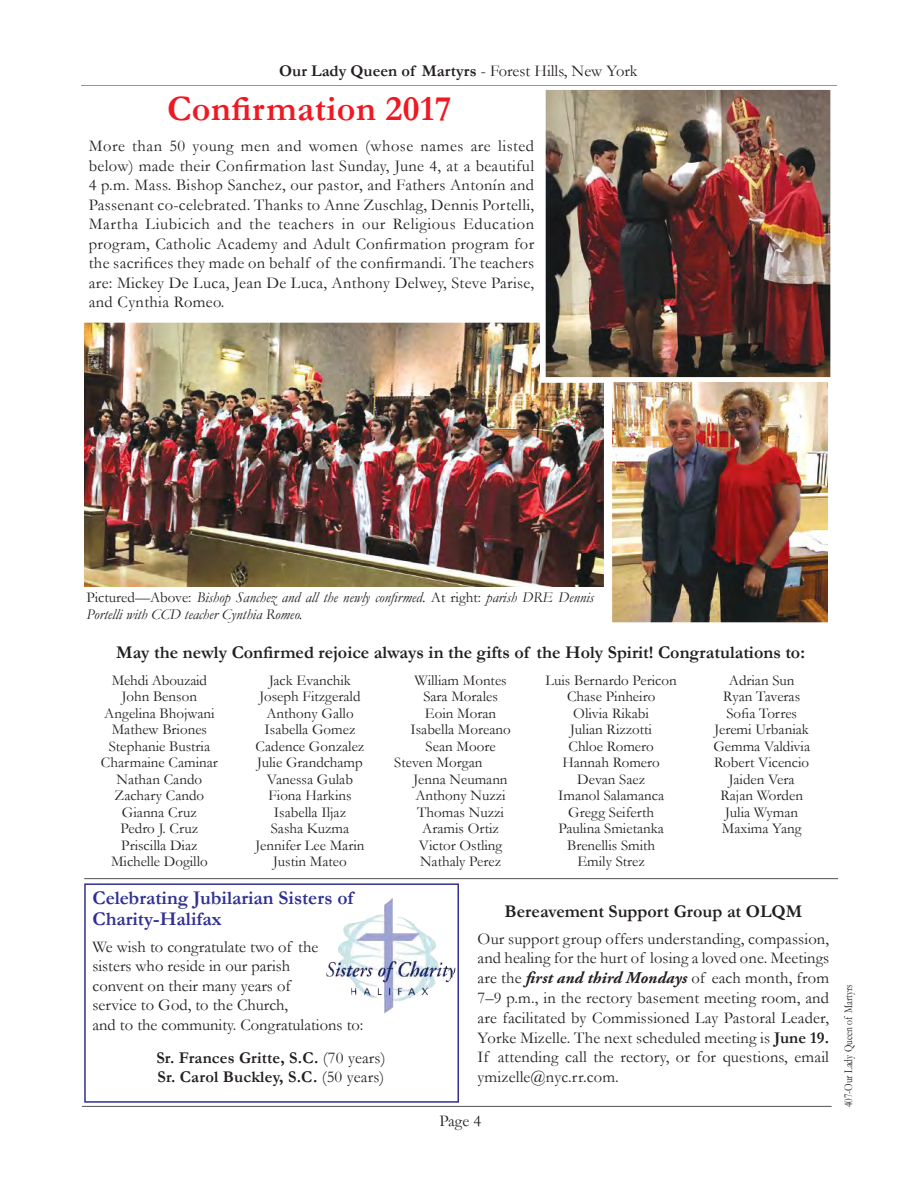
<style>
.page{position:relative;width:918px;height:1188px;background:#fff}
.page>*{position:absolute;margin:0;border:0;box-sizing:border-box;transform-origin:0 0}
.t1{font:700 36px "Garamond";letter-spacing:.01em;color:#ef1923}
.t2{font:700 19.5px/21px "Garamond";color:#313092}
.t3{font:700 18px "Garamond";color:#241f1f}
.t4{font:16.5px/19.5px "Garamond";color:#241f1f;text-align:justify}
.t5{font:700 16.5px/19.5px "Garamond";letter-spacing:.01em;color:#241f1f}
.t6{font:15px/16.5px "Garamond";color:#241f1f;text-align:center}
.t7{font:italic 15px/16.5px "Garamond";color:#241f1f}
.t8{font:12px "Garamond";color:#241f1f;scale:.8 1}
.s1{font-weight:400}
.s2{font-style:normal}
.s3{font-family:"Adobe Garamond Pro";font-weight:700;font-style:italic}
.s4{font-weight:700}
</style>
<div class="page">
<img style="left:85px;top:324px;width:518px;height:262px">
<div style="left:80px;top:319px;width:528px;height:289px;border:4px solid #fff"></div>
<img style="left:547px;top:91px;width:282px;height:285px">
<div style="left:540px;top:84px;width:296px;height:299px;border:6px solid #fff"></div>
<hr style="left:81px;top:85px;width:756px;height:1px;background:#969698">
<img style="left:613px;top:383px;width:214px;height:238px">
<div style="left:609px;top:379px;width:222px;height:246px;border:3px solid #fff"></div>
<img style="left:335px;top:898px;width:113px;height:116px">
<hr style="left:82px;top:1106px;width:750px;height:1px;background:#656365">
<hr style="left:84px;top:878px;width:754px;height:1px;background:#656365">
<div style="left:84px;top:883px;width:375px;height:220px;border:2px solid #313092"></div>
<p class="t5" style="left:279px;top:61px;width:360px">Our Lady Queen of Martyrs <span class="s1">- Forest Hills, New York</span></p>
<h1 class="t1" style="left:167px;top:84px;width:286px">Confirmation 2017</h1>
<p class="t4" style="left:89px;top:136px;width:447px">More than 50 young men and women (whose names are listed below) made their Confirmation last Sunday, June 4, at a beautiful 4 p.m. Mass. Bishop Sanchez, our pastor, and Fathers Antonín and Passenant co-celebrated. Thanks to Anne Zuschlag, Dennis Portelli, Martha Liubicich and the teachers in our Religious Education program, Catholic Academy and Adult Confirmation program for the sacrifices they made on behalf of the confirmandi. The teachers are: Mickey De Luca, Jean De Luca, Anthony Delwey, Steve Parise, and Cynthia Romeo.</p>
<p class="t7" style="left:86px;top:589px;width:509px"><span class="s2">Pictured—Above:</span> Bishop Sanchez and all the newly confirmed. <span class="s2">At right:</span> parish DRE Dennis<br>Portelli with CCD teacher Cynthia Romeo.</p>
<p class="t3" style="left:116px;top:640px;width:690px">May the newly Confirmed rejoice always in the gifts of the Holy Spirit! Congratulations to:</p>
<p class="t6" style="left:101px;top:671px;width:118px">Mehdi Abouzaid<br>John Benson<br>Angelina Bhojwani<br>Mathew Briones<br>Stephanie Bustria<br>Charmaine Caminar<br>Nathan Cando<br>Zachary Cando<br>Gianna Cruz<br>Pedro J. Cruz<br>Priscilla Diaz<br>Michelle Dogillo</p>
<p class="t6" style="left:256px;top:671px;width:110px">Jack Evanchik<br>Joseph Fitzgerald<br>Anthony Gallo<br>Isabella Gomez<br>Cadence Gonzalez<br>Julie Grandchamp<br>Vanessa Gulab<br>Fiona Harkins<br>Isabella Iljaz<br>Sasha Kuzma<br>Jennifer Lee Marin<br>Justin Mateo</p>
<p class="t6" style="left:414px;top:671px;width:94px">William Montes</p>
<p class="t6" style="left:546px;top:671px;width:133px">Luis Bernardo Pericon<br>Chase Pinheiro<br>Olivia Rikabi<br>Julian Rizzotti<br>Chloe Romero<br>Hannah Romero<br>Devan Saez<br>Imanol Salamanca<br>Gregg Seiferth<br>Paulina Smietanka<br>Brenellis Smith<br>Emily Strez</p>
<p class="t6" style="left:713px;top:671px;width:98px">Adrian Sun<br>Ryan Taveras<br>Sofia Torres<br>Jeremi Urbaniak<br>Gemma Valdivia<br>Robert Vicencio<br>Jaiden Vera<br>Rajan Worden<br>Julia Wyman<br>Maxima Yang</p>
<p class="t6" style="left:423px;top:688px;width:76px">Sara Morales</p>
<p class="t6" style="left:425px;top:704px;width:73px">Eoin Moran</p>
<p class="t6" style="left:410px;top:721px;width:102px">Isabella Moreano</p>
<p class="t6" style="left:426px;top:737px;width:71px">Sean Moore</p>
<p class="t6" style="left:394px;top:754px;width:90px">Steven Morgan</p>
<p class="t6" style="left:414px;top:770px;width:96px">Jenna Neumann</p>
<p class="t6" style="left:415px;top:787px;width:92px">Anthony Nuzzi</p>
<p class="t6" style="left:417px;top:803px;width:88px">Thomas Nuzzi</p>
<p class="t6" style="left:422px;top:820px;width:78px">Aramis Ortiz</p>
<p class="t6" style="left:419px;top:836px;width:85px">Victor Ostling</p>
<p class="t6" style="left:420px;top:853px;width:83px">Nathaly Perez</p>
<p class="t2" style="left:92px;top:888px;width:263px">Celebrating Jubilarian Sisters of<br>Charity-Halifax</p>
<p class="t4" style="left:92px;top:936px;width:273px;text-align:left">We wish to congratulate two of the<br>sisters who reside in our parish<br>convent on their many years of<br>service to God, to the Church,<br>and to the community. Congratulations to:</p>
<p class="t5" style="left:156px;top:1048px;width:231px">Sr. Frances Gritte, S.C. <span class="s1">(70 years)<br></span>Sr. Carol Buckley, S.C. <span class="s1">(50 years)</span></p>
<p class="t3" style="left:505px;top:899px;width:299px">Bereavement Support Group at OLQM</p>
<p class="t4" style="left:478px;top:928px;width:353px">Our support group offers understanding, compassion, and healing for the hurt of losing a loved one. Meetings are the <span class="s3">first and third Mondays</span> of each month, from 7–9 p.m., in the rectory basement meeting room, and are facilitated by Commissioned Lay Pastoral Leader, Yorke Mizelle. The next scheduled meeting is <span class="s4">June 19.<br></span>If attending call the rectory, or for questions, email ymizelle@nyc.rr.com.</p>
<p class="t4" style="left:439px;top:1110px;width:43px">Page 4</p>
<p class="t8" style="left:840px;top:1107px;width:155px;rotate:-90deg">407-Our Lady Queen of Martyrs</p>
</div>
